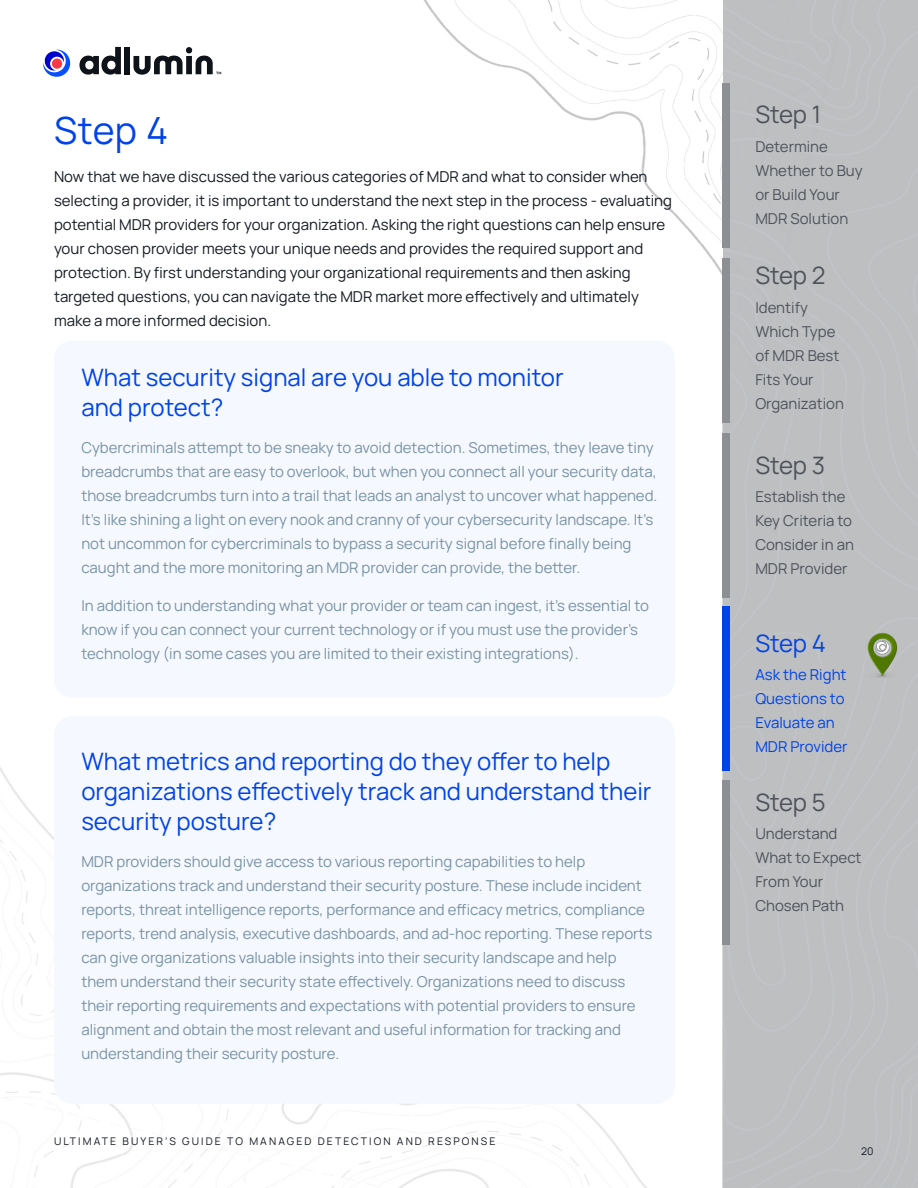
<style>
.page{position:relative;width:918px;height:1188px;background:#fff}
.page>*{position:absolute;margin:0;border:0;box-sizing:border-box;transform-origin:0 0}
.t1{font:37.5px "Manrope";color:#0043e8}
.t2{font:24px/30px "Manrope";color:#0043e8}
.t3{font:24px "Manrope";letter-spacing:-.015em;color:#4f5359}
.t4{font:15px/24px "Manrope";color:#7993a4}
.t5{font:15px/24px "Manrope";color:#141a22}
.t6{font:15px/24px "Manrope";color:#4f5359}
.t7{font:15px/24px "Manrope";color:#0043e8}
.t8{font:10.5px "Manrope";letter-spacing:.2em;color:#141a22}
</style>
<div class="page">
<div style="left:723px;top:0;width:195px;height:1188px;background:#bdbfc1"></div>
<img style="left:115px;top:0;width:608px;height:406px">
<svg style="left:79px;top:47px;width:42px;height:28px"></svg>
<div style="left:124px;top:47px;width:6px;height:27px;background:#0e1219"></div>
<svg style="left:133px;top:47px;width:88px;height:28px"></svg>
<svg style="left:43px;top:49px;width:28px;height:28px"></svg>
<div style="left:54px;top:341px;width:621px;height:357px;background:#f5f8fe;border-radius:18px"></div>
<div style="left:54px;top:716px;width:621px;height:388px;background:#f5f8fe;border-radius:18px"></div>
<img style="left:864px;top:629px;width:34px;height:49px">
<div style="left:723px;top:433px;width:7px;height:165px;background:#8c8f93"></div>
<div style="left:723px;top:607px;width:7px;height:164px;background:#0043e8"></div>
<div style="left:723px;top:258px;width:7px;height:165px;background:#8c8f93"></div>
<div style="left:723px;top:780px;width:7px;height:164px;background:#8c8f93"></div>
<div style="left:723px;top:83px;width:7px;height:165px;background:#8c8f93"></div>
<h1 class="t1" style="left:54px;top:104px;width:116px">Step 4</h1>
<p class="t5" style="left:54px;top:164px;width:620px">Now that we have discussed the various categories of MDR and what to consider when selecting a provider, it is important to understand the next step in the process - evaluating potential MDR providers for your organization. Asking the right questions can help ensure your chosen provider meets your unique needs and provides the required support and protection. By first understanding your organizational requirements and then asking targeted questions, you can navigate the MDR market more effectively and ultimately make a more informed decision.</p>
<h2 class="t2" style="left:81px;top:361px;width:484px">What security signal are you able to monitor and protect?</h2>
<p class="t4" style="left:81px;top:435px;width:578px">Cybercriminals attempt to be sneaky to avoid detection. Sometimes, they leave tiny breadcrumbs that are easy to overlook, but when you connect all your security data, those breadcrumbs turn into a trail that leads an analyst to uncover what happened.<br>It’s like shining a light on every nook and cranny of your cybersecurity landscape. It’s not uncommon for cybercriminals to bypass a security signal before finally being caught and the more monitoring an MDR provider can provide, the better.</p>
<p class="t4" style="left:81px;top:593px;width:569px">In addition to understanding what your provider or team can ingest, it’s essential to know if you can connect your current technology or if you must use the provider’s technology (in some cases you are limited to their existing integrations).</p>
<h2 class="t2" style="left:81px;top:745px;width:572px">What metrics and reporting do they offer to help organizations effectively track and understand their security posture?</h2>
<p class="t4" style="left:81px;top:849px;width:573px">MDR providers should give access to various reporting capabilities to help organizations track and understand their security posture. These include incident reports, threat intelligence reports, performance and efficacy metrics, compliance reports, trend analysis, executive dashboards, and ad-hoc reporting. These reports can give organizations valuable insights into their security landscape and help them understand their security state effectively. Organizations need to discuss their reporting requirements and expectations with potential providers to ensure alignment and obtain the most relevant and useful information for tracking and understanding their security posture.</p>
<p class="t8" style="left:54px;top:1134px;width:443px">ULTIMATE BUYER’S GUIDE TO MANAGED DETECTION AND RESPONSE</p>
<h2 class="t3" style="left:755px;top:97px;width:67px">Step 1</h2>
<p class="t6" style="left:755px;top:133px;width:109px">Determine<br>Whether to Buy or Build Your<br>MDR Solution</p>
<h2 class="t3" style="left:755px;top:258px;width:72px">Step 2</h2>
<p class="t6" style="left:755px;top:294px;width:90px">Identify<br>Which Type of MDR Best<br>Fits Your<br>Organization</p>
<h2 class="t3" style="left:755px;top:448px;width:71px">Step 3</h2>
<p class="t6" style="left:755px;top:484px;width:100px">Establish the<br>Key Criteria to<br>Consider in an<br>MDR Provider</p>
<h2 class="t2" style="left:755px;top:627px;width:72px">Step 4</h2>
<p class="t7" style="left:755px;top:662px;width:94px">Ask the Right<br>Questions to<br>Evaluate an<br>MDR Provider</p>
<h2 class="t3" style="left:755px;top:785px;width:72px">Step 5</h2>
<p class="t6" style="left:755px;top:821px;width:108px">Understand<br>What to Expect<br>From Your<br>Chosen Path</p>
<p class="t8" style="left:861px;top:1144px;width:14px">20</p>
</div>
